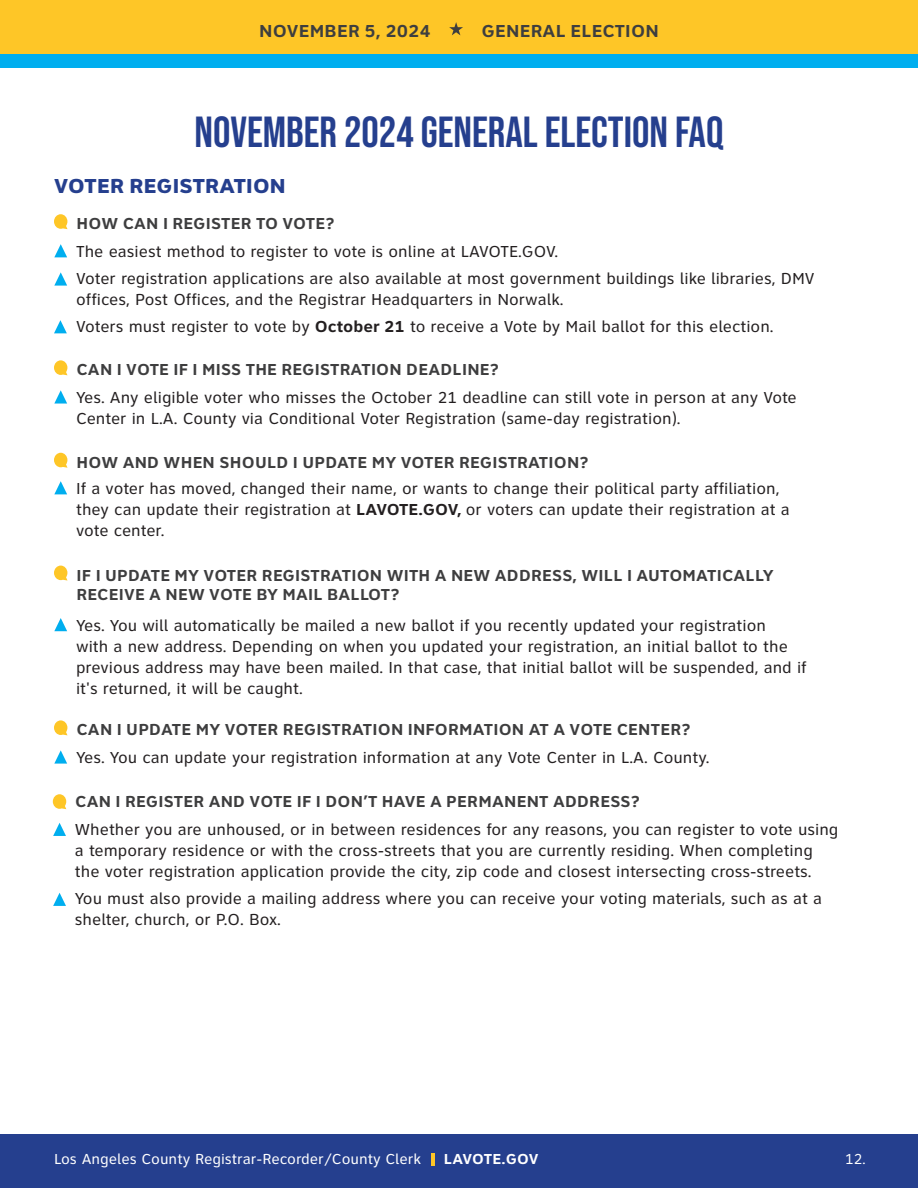
<style>
.page{position:relative;width:918px;height:1188px;background:#fff}
.page>*{position:absolute;margin:0;border:0;box-sizing:border-box;transform-origin:0 0}
.t1{font:43.5px "Bebas Neue";color:#253f8e}
.t2{font:800 21px "Clearview Text";letter-spacing:.015em;color:#253f8e}
.t3{font:700 18px "Clearview Text";letter-spacing:.015em;color:#3e3e3f}
.t4{font:16.5px/21px "Clearview Text";color:#231f20}
.t5{font:700 16.5px/19.8px "Clearview Text";letter-spacing:.015em;color:#3e3e3f}
.t6{font:15px "Clearview Text";color:#fff}
.t7{font:700 15px "Clearview Text";color:#fff}
.t8{font:15px "Clearview ADA";color:#fff}
.s1{font-weight:700}
</style>
<div class="page">
<div style="left:0;top:1134px;width:918px;height:54px;background:#253f8e"></div>
<div style="left:0;top:0;width:918px;height:54px;background:#fec627"></div>
<div style="left:0;top:54px;width:918px;height:14px;background:#00aeef"></div>
<svg style="left:449px;top:22px;width:14px;height:13px"></svg>
<svg style="left:431px;top:1153px;width:3px;height:13px"></svg>
<svg style="left:54px;top:214px;width:14px;height:15px"></svg>
<svg style="left:54px;top:360px;width:14px;height:15px"></svg>
<svg style="left:54px;top:720px;width:14px;height:15px"></svg>
<svg style="left:54px;top:453px;width:14px;height:15px"></svg>
<svg style="left:54px;top:566px;width:14px;height:15px"></svg>
<svg style="left:54px;top:244px;width:13px;height:13px"></svg>
<svg style="left:54px;top:272px;width:13px;height:14px"></svg>
<svg style="left:54px;top:320px;width:13px;height:13px"></svg>
<svg style="left:54px;top:390px;width:13px;height:14px"></svg>
<svg style="left:54px;top:750px;width:13px;height:14px"></svg>
<svg style="left:54px;top:481px;width:13px;height:13px"></svg>
<svg style="left:54px;top:618px;width:13px;height:13px"></svg>
<svg style="left:53px;top:794px;width:13px;height:15px"></svg>
<svg style="left:53px;top:823px;width:13px;height:13px"></svg>
<svg style="left:53px;top:893px;width:13px;height:13px"></svg>
<p class="t3" style="left:259px;top:20px;width:173px">NOVEMBER 5, 2024</p>
<p class="t3" style="left:482px;top:20px;width:179px">GENERAL ELECTION</p>
<p class="t1" style="left:195px;top:108px;width:530px">NOVEMBER 2024 GENERAL ELECTION FAQ</p>
<p class="t2" style="left:54px;top:174px;width:233px">VOTER REGISTRATION</p>
<p class="t5" style="left:76px;top:214px;width:260px">HOW CAN I REGISTER TO VOTE?</p>
<p class="t4" style="left:76px;top:241px;width:484px">The easiest method to register to vote is online at LAVOTE.GOV.</p>
<p class="t4" style="left:76px;top:268px;width:740px">Voter registration applications are also available at most government buildings like libraries, DMV offices, Post Offices, and the Registrar Headquarters in Norwalk.</p>
<p class="t4" style="left:76px;top:316px;width:699px">Voters must register to vote by <span class="s1">October 21</span> to receive a Vote by Mail ballot for this election.</p>
<p class="t5" style="left:76px;top:360px;width:424px">CAN I VOTE IF I MISS THE REGISTRATION DEADLINE?</p>
<p class="t4" style="left:76px;top:387px;width:722px">Yes. Any eligible voter who misses the October 21 deadline can still vote in person at any Vote</p>
<p class="t4" style="left:76px;top:408px;width:606px">Center in L.A. County via Conditional Voter Registration (same-day registration).</p>
<p class="t5" style="left:76px;top:452px;width:514px">HOW AND WHEN SHOULD I UPDATE MY VOTER REGISTRATION?</p>
<p class="t4" style="left:76px;top:478px;width:715px">If a voter has moved, changed their name, or wants to change their political party affiliation, they can update their registration at <span class="s1">LAVOTE.GOV,</span> or voters can update their registration at a vote center.</p>
<p class="t5" style="left:76px;top:565px;width:699px">IF I UPDATE MY VOTER REGISTRATION WITH A NEW ADDRESS, WILL I AUTOMATICALLY<br>RECEIVE A NEW VOTE BY MAIL BALLOT?</p>
<p class="t4" style="left:76px;top:615px;width:732px">Yes. You will automatically be mailed a new ballot if you recently updated your registration<br>with a new address. Depending on when you updated your registration, an initial ballot to the previous address may have been mailed. In that case, that initial ballot will be suspended, and if it's returned, it will be caught.</p>
<p class="t5" style="left:76px;top:720px;width:616px">CAN I UPDATE MY VOTER REGISTRATION INFORMATION AT A VOTE CENTER?</p>
<p class="t4" style="left:76px;top:747px;width:635px">Yes. You can update your registration information at any Vote Center in L.A. County.</p>
<p class="t5" style="left:75px;top:791px;width:566px">CAN I REGISTER AND VOTE IF I DON’T HAVE A PERMANENT ADDRESS?</p>
<p class="t4" style="left:75px;top:819px;width:765px">Whether you are unhoused, or in between residences for any reasons, you can register to vote using a temporary residence or with the cross-streets that you are currently residing. When completing the voter registration application provide the city, zip code and closest intersecting cross-streets.</p>
<p class="t4" style="left:75px;top:888px;width:749px">You must also provide a mailing address where you can receive your voting materials, such as at a shelter, church, or P.O. Box.</p>
<p class="t6" style="left:54px;top:1151px;width:369px">Los Angeles County Registrar-Recorder/County Clerk</p>
<p class="t7" style="left:444px;top:1151px;width:96px">LAVOTE.GOV</p>
<p class="t8" style="left:845px;top:1150px;width:22px">12.</p>
</div>
